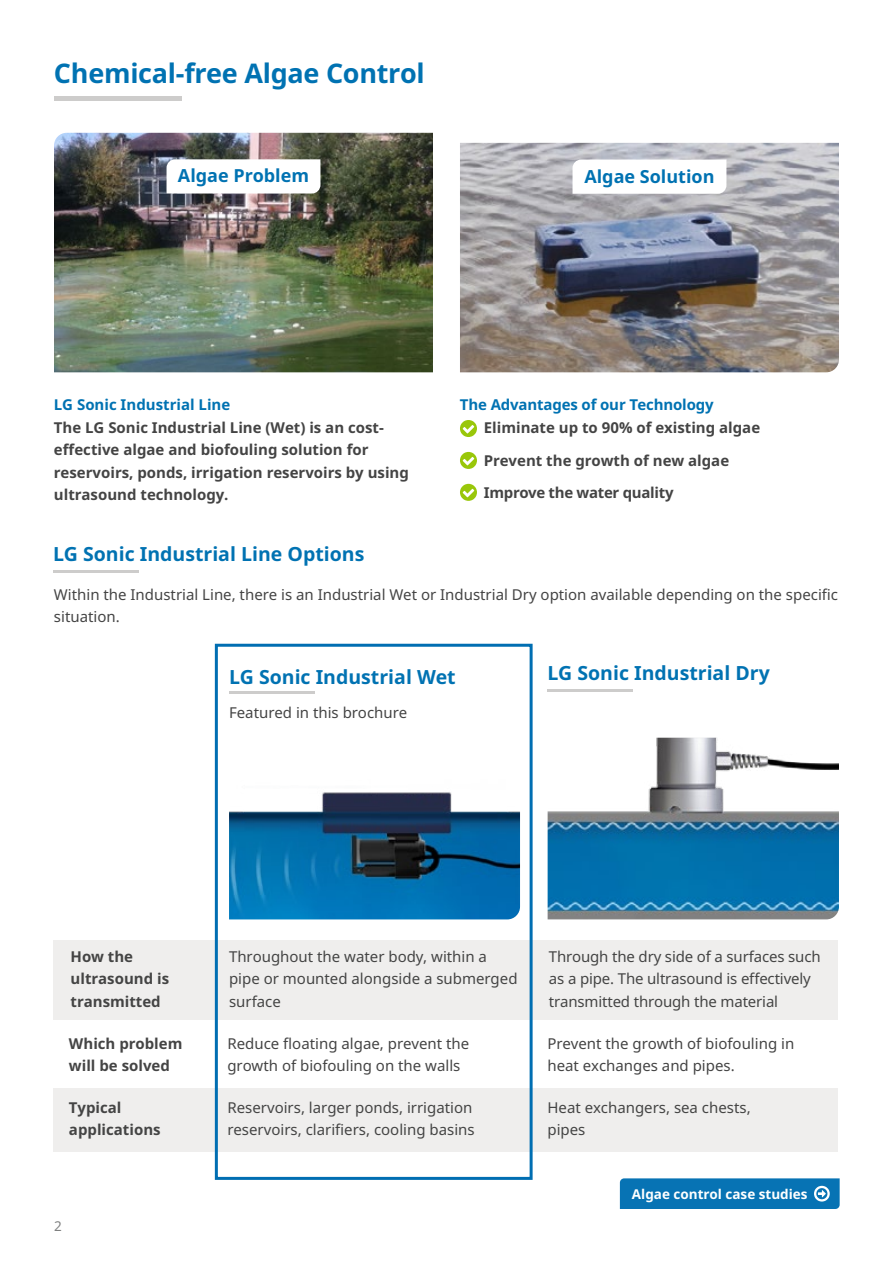
<style>
.page{position:relative;width:893px;height:1263px;background:#fff}
.page>*{position:absolute;margin:0;border:0;box-sizing:border-box;transform-origin:0 0}
.t1{font:700 27px "Noto Sans";letter-spacing:-.01em;color:#0072b2}
.t2{font:700 19.5px "Noto Sans";color:#0072b2}
.t3{font:700 18px "Noto Sans";color:#0072b2}
.t4{font:15px/22.5px "Noto Sans";color:#444}
.t5{font:700 15px/22.5px "Noto Sans";color:#444}
.t6{font:700 15px "Noto Sans";letter-spacing:-.01em;color:#0072b2}
.t7{font:700 13.5px "Noto Sans";color:#fff}
.t8{font:13.5px "Noto Sans";color:#7f8080}
</style>
<div class="page">
<hr style="left:54px;top:97px;width:128px;height:4px;background:#cdcccb">
<svg style="left:460px;top:420px;width:17px;height:17px"></svg>
<svg style="left:460px;top:452px;width:17px;height:17px"></svg>
<svg style="left:460px;top:484px;width:17px;height:17px"></svg>
<img style="left:54px;top:133px;width:379px;height:239px">
<img style="left:460px;top:143px;width:379px;height:229px">
<svg style="left:167px;top:159px;width:153px;height:35px"></svg>
<svg style="left:572px;top:160px;width:154px;height:34px"></svg>
<div style="left:620px;top:1178px;width:220px;height:31px;background:#0773b4"></div>
<div style="left:53px;top:1088px;width:785px;height:64px;background:#efeeed"></div>
<div style="left:53px;top:940px;width:785px;height:80px;background:#efeeed"></div>
<img style="left:548px;top:738px;width:291px;height:181px">
<img style="left:229px;top:792px;width:291px;height:127px">
<hr style="left:229px;top:691px;width:85px;height:3px;background:#cdcccb">
<hr style="left:548px;top:689px;width:85px;height:3px;background:#cdcccb">
<div style="left:215px;top:644px;width:318px;height:536px;border:3px solid #006eb2"></div>
<hr style="left:53px;top:570px;width:85px;height:3px;background:#cdcccb">
<h1 class="t1" style="left:54px;top:54px;width:372px">Chemical-free Algae Control</h1>
<p class="t3" style="left:178px;top:163px;width:133px">Algae Problem</p>
<p class="t3" style="left:584px;top:163px;width:132px">Algae Solution</p>
<p class="t6" style="left:460px;top:394px;width:255px">The Advantages of our Technology</p>
<p class="t6" style="left:54px;top:394px;width:178px">LG Sonic Industrial Line</p>
<p class="t5" style="left:54px;top:416px;width:356px">The LG Sonic Industrial Line (Wet) is an cost&shy;effective algae and biofouling solution for reservoirs, ponds, irrigation reservoirs by using ultrasound technology.</p>
<p class="t5" style="left:484px;top:411px;width:278px;line-height:32.2px">Eliminate up to 90% of existing algae<br>Prevent the growth of new algae<br>Improve the water quality</p>
<h2 class="t2" style="left:53px;top:540px;width:313px">LG Sonic Industrial Line Options</h2>
<p class="t4" style="left:54px;top:583px;width:786px">Within the Industrial Line, there is an Industrial Wet or Industrial Dry option available depending on the specific situation.</p>
<h2 class="t2" style="left:229px;top:663px;width:228px">LG Sonic Industrial Wet</h2>
<h2 class="t2" style="left:547px;top:659px;width:224px">LG Sonic Industrial Dry</h2>
<p class="t4" style="left:229px;top:701px;width:180px">Featured in this brochure</p>
<p class="t5" style="left:71px;top:944px;width:100px">How the ultrasound is transmitted</p>
<p class="t4" style="left:229px;top:944px;width:290px">Throughout the water body, within a pipe or mounted alongside a submerged surface</p>
<p class="t4" style="left:549px;top:944px;width:273px">Through the dry side of a surfaces such as a pipe. The ultrasound is effectively transmitted through the material</p>
<p class="t5" style="left:69px;top:1032px;width:115px">Which problem will be solved</p>
<p class="t4" style="left:227px;top:1032px;width:243px">Reduce floating algae, prevent the growth of biofouling on the walls</p>
<p class="t4" style="left:547px;top:1032px;width:248px">Prevent the growth of biofouling in heat exchanges and pipes.</p>
<p class="t5" style="left:69px;top:1095px;width:93px">Typical applications</p>
<p class="t4" style="left:227px;top:1095px;width:249px">Reservoirs, larger ponds, irrigation reservoirs, clarifiers, cooling basins</p>
<p class="t4" style="left:547px;top:1095px;width:205px">Heat exchangers, sea chests, pipes</p>
<p class="t8" style="left:54px;top:1217px;width:9px">2</p>
<p class="t7" style="left:632px;top:1184px;width:177px">Algae control case studies</p>
</div>
